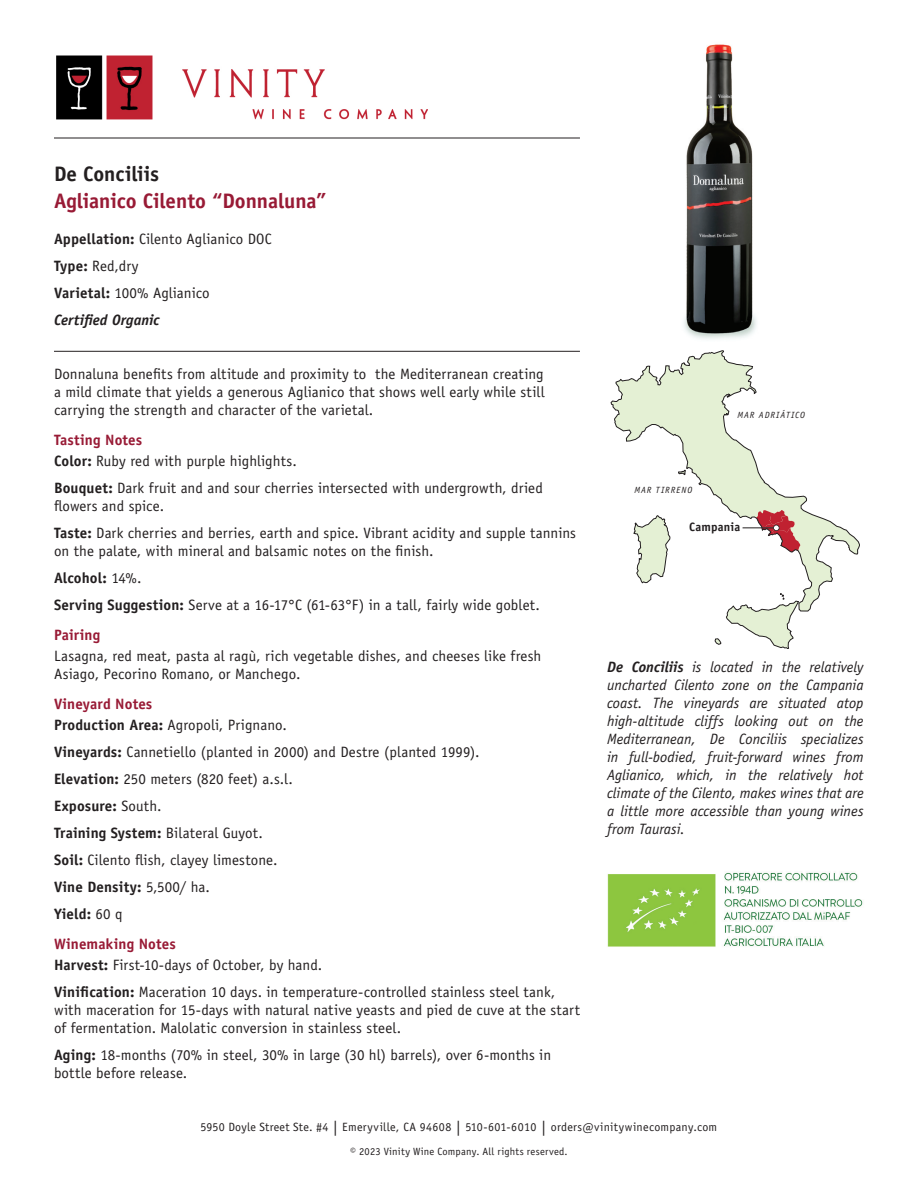
<style>
.page{position:relative;width:918px;height:1188px;background:#fff}
.page>*{position:absolute;margin:0;border:0;box-sizing:border-box;transform-origin:0 0}
.t1{font:700 21px "Officina Sans Std";letter-spacing:-.005em;color:#981a35}
.t2{font:700 21px "Officina Sans Std";letter-spacing:-.01em;color:#231f20}
.t3{font:15px/27px "Officina Sans Std";letter-spacing:.005em;color:#231f20}
.t4{font:italic 15px/18px "Officina Sans Std";color:#231f20;text-align:justify}
.t5{font:700 15px "Officina Sans Std";letter-spacing:.005em;color:#981a35}
.t6{font:700 12.15px "Officina Sans Std";letter-spacing:.01em;color:#231f20}
.t7{font:12px "Officina Sans Std";letter-spacing:.025em;color:#231f20}
.t8{font:10.5px "Officina Sans Std";letter-spacing:.02em;color:#231f20}
.t9{font:italic 9px "Officina Sans Std";letter-spacing:.105em;color:#231f20}
.s1{font-weight:700}
.s2{font-weight:700;font-style:italic}
.s3{font-weight:700;color:#981a35}
.s4{font-size:15px}
</style>
<div class="page">
<hr style="left:54px;top:351px;width:526px;height:1px;background:#231f20">
<img style="left:684px;top:44px;width:72px;height:295px">
<svg style="left:611px;top:351px;width:249px;height:298px"></svg>
<hr style="left:54px;top:138px;width:526px;height:1px;background:#231f20">
<img style="left:56px;top:55px;width:372px;height:65px">
<img style="left:607px;top:872px;width:256px;height:75px">
<h1 class="t2" style="left:54px;top:160px;width:107px">De Conciliis</h1>
<h1 class="t1" style="left:54px;top:187px;width:274px">Aglianico Cilento “Donnaluna”</h1>
<p class="t3" style="left:54px;top:225px;width:219px"><span class="s1">Appellation:</span> Cilento Aglianico DOC<br><span class="s1">Type:</span> Red,dry<br><span class="s1">Varietal:</span> 100% Aglianico<br><span class="s2">Certified Organic</span></p>
<p class="t3" style="left:54px;top:365px;width:492px;line-height:18px;text-align:justify">Donnaluna benefits from altitude and proximity to the Mediterranean creating a mild climate that yields a generous Aglianico that shows well early while still carrying the strength and character of the varietal.</p>
<p class="t3" style="left:54px;top:429px;width:244px;line-height:21px"><span class="s3">Tasting Notes<br></span><span class="s1">Color:</span> Ruby red with purple highlights.</p>
<p class="t3" style="left:54px;top:479px;width:490px;line-height:18px"><span class="s1">Bouquet:</span> Dark fruit and and sour cherries intersected with undergrowth, dried flowers and spice.</p>
<p class="t3" style="left:54px;top:524px;width:524px;line-height:18px"><span class="s1">Taste:</span> Dark cherries and berries, earth and spice. Vibrant acidity and supple tannins on the palate, with mineral and balsamic notes on the finish.</p>
<p class="t3" style="left:54px;top:564px;width:487px"><span class="s1">Alcohol:</span> 14%.<br><span class="s1">Serving Suggestion:</span> Serve at a 16-17°C (61-63°F) in a tall, fairly wide goblet.</p>
<p class="t5" style="left:54px;top:625px;width:48px">Pairing</p>
<p class="t3" style="left:54px;top:647px;width:489px;line-height:18px">Lasagna, red meat, pasta al ragù, rich vegetable dishes, and cheeses like fresh<br>Asiago, Pecorino Romano, or Manchego.</p>
<p class="t3" style="left:54px;top:693px;width:234px;line-height:21px"><span class="s3">Vineyard Notes<br></span><span class="s1">Production Area:</span> Agropoli, Prignano.</p>
<p class="t3" style="left:54px;top:738px;width:427px"><span class="s1">Vineyards:</span> Cannetiello (planted in 2000) and Destre (planted 1999).<br><span class="s1">Elevation:</span> 250 meters (820 feet) a.s.l.<br><span class="s1">Exposure:</span> South.<br><span class="s1">Training System:</span> Bilateral Guyot.<br><span class="s1">Soil:</span> Cilento flish, clayey limestone.<br><span class="s1">Vine Density:</span> 5,500/ ha.<br><span class="s1">Yield:</span> 60 q</p>
<p class="t3" style="left:54px;top:933px;width:270px;line-height:21px"><span class="s3">Winemaking Notes<br></span><span class="s1">Harvest:</span> First-10-days of October, by hand.</p>
<p class="t3" style="left:54px;top:983px;width:527px;line-height:18px"><span class="s1">Vinification:</span> Maceration 10 days. in temperature-controlled stainless steel tank, with maceration for 15-days with natural native yeasts and pied de cuve at the start of fermentation. Malolatic conversion in stainless steel.</p>
<p class="t3" style="left:54px;top:1046px;width:499px;line-height:18px"><span class="s1">Aging:</span> 18-months (70% in steel, 30% in large (30 hl) barrels), over 6-months in bottle before release.</p>
<p class="t9" style="left:634px;top:484px;width:59px">MAR TIRRENO</p>
<p class="t9" style="left:737px;top:410px;width:69px">MAR ADRIÁTICO</p>
<p class="t6" style="left:689px;top:519px;width:53px">Campania</p>
<p class="t4" style="left:607px;top:658px;width:258px"><span class="s1">De Conciliis</span> is located in the relatively uncharted Cilento zone on the Campania coast. The vineyards are situated atop high-altitude cliffs looking out on the Mediterranean, De Conciliis specializes in full-bodied, fruit-forward wines from Aglianico, which, in the relatively hot climate of the Cilento, makes wines that are a little more accessible than young wines from Taurasi.</p>
<p class="t7" style="left:201px;top:1120px;width:518px">5950 Doyle Street Ste. #4 <span class="s4">|</span> Emeryville, CA 94608 <span class="s4">|</span> 510-601-6010 <span class="s4">|</span> orders@vinitywinecompany.com</p>
<p class="t8" style="left:350px;top:1145px;width:219px">© 2023 Vinity Wine Company. All rights reserved.</p>
</div>
